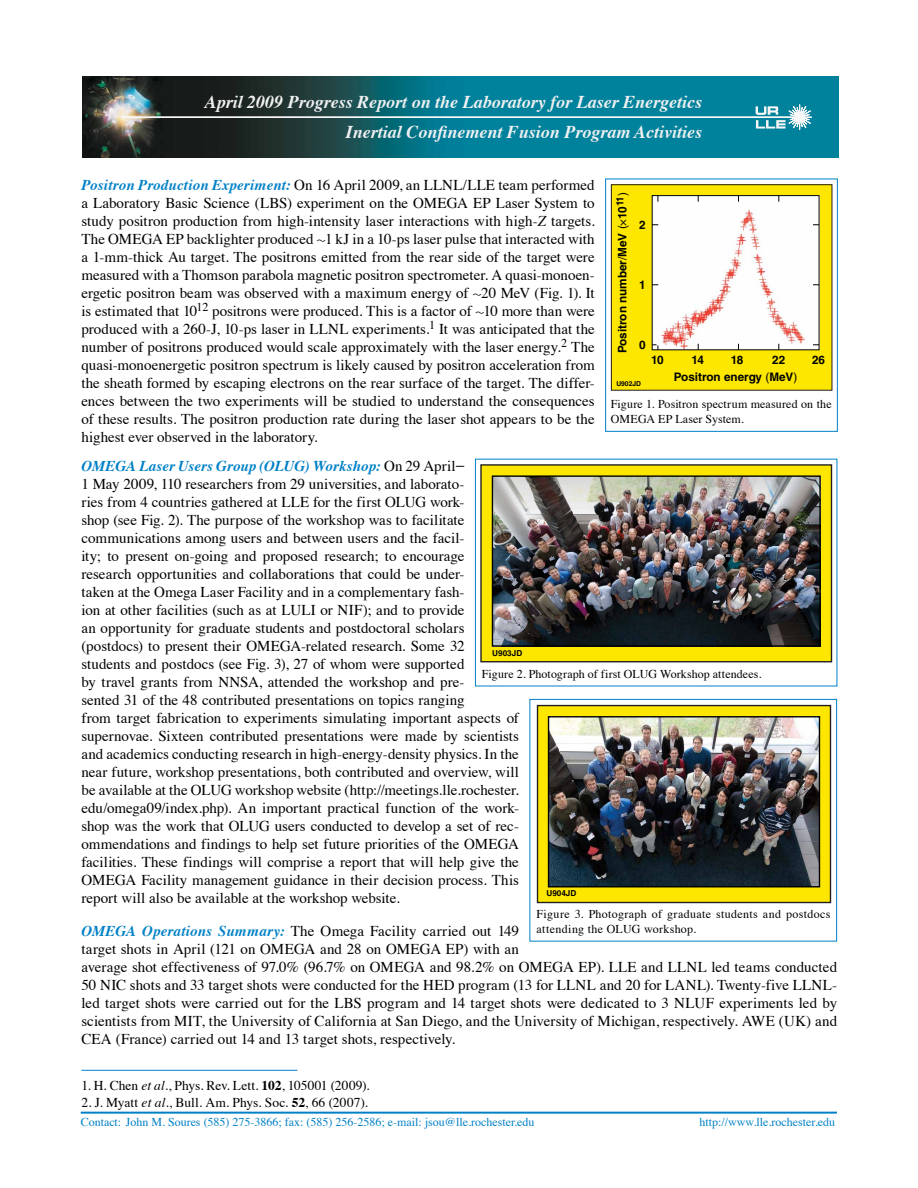
<style>
.page{position:relative;width:918px;height:1188px;background:#fff}
.page>*{position:absolute;margin:0;border:0;box-sizing:border-box;transform-origin:0 0}
.t1{font:italic 700 18px/30px "Times";color:#f0f0f1;text-align:right}
.t2{font:15px/18px "Times";color:#000}
.t3{font:13.5px "Times";color:#000}
.t4{font:12px/15px "Times";letter-spacing:.015em;color:#000}
.t5{font:12px "Times";color:#0081c6}
.t6{font:700 11.7px/17.5px "Helvetica LT Std";color:#000;text-align:center}
.t7{font:700 8.1px "Helvetica LT Std";color:#000}
.t8{font:700 6.75px "Helvetica LT Std";color:#000}
.s1{font-weight:700;font-style:italic;color:#0081c6}
.s2{font-style:italic}
.s3{font-family:"MM Relation";font-size:13.5px}
.s4{font-family:"MM Century Old"}
.s5{font-weight:400}
.s6{font-weight:700}
</style>
<div class="page">
<img style="left:82px;top:77px;width:756px;height:81px">
<svg style="left:121px;top:103px;width:692px;height:28px;background:#267380"></svg>
<hr style="left:81px;top:1112px;width:756px;height:2px;background:#0081c6">
<hr style="left:81px;top:1070px;width:216px;height:1px;background:#0081c6">
<div style="left:605px;top:179px;width:233px;height:253px;border:1px solid #0081c6"></div>
<div style="left:611px;top:185px;width:221px;height:205px;background:#fde700"></div>
<div style="left:611px;top:184px;width:221px;height:207px;border:1px solid #221f1f"></div>
<img style="left:654px;top:197px;width:164px;height:151px">
<svg style="left:652px;top:344px;width:7px;height:6px"></svg>
<div style="left:530px;top:699px;width:307px;height:243px;border:1px solid #0081c6"></div>
<div style="left:538px;top:706px;width:292px;height:197px;background:#fde700"></div>
<div style="left:537px;top:705px;width:294px;height:198px;border:1px solid #221f1f"></div>
<img style="left:550px;top:718px;width:268px;height:167px">
<div style="left:548px;top:716px;width:272px;height:171px;border:1px solid #000"></div>
<div style="left:481px;top:465px;width:350px;height:197px;background:#fde700"></div>
<div style="left:480px;top:464px;width:352px;height:198px;border:1px solid #221f1f"></div>
<img style="left:494px;top:477px;width:325px;height:168px">
<div style="left:492px;top:475px;width:329px;height:172px;border:1px solid #000"></div>
<p class="t1" style="left:205px;top:85px;width:499px">April 2009 Progress Report on the Laboratory for Laser Energetics<br>Inertial Confinement Fusion Program Activities</p>
<p class="t2" style="left:81px;top:175px;width:515px;text-align:justify"><span class="s1">Positron Production Experiment:</span> On 16 April 2009, an LLNL/LLE team performed a Laboratory Basic Science (LBS) experiment on the OMEGA EP Laser System to study positron production from high-intensity laser interactions with high-<span class="s2">Z</span> targets.<br>The OMEGA EP backlighter produced <span class="s3">+</span>1 kJ in a 10-ps laser pulse that interacted with a 1-mm-thick Au target. The positrons emitted from the rear side of the target were measured with a Thomson parabola magnetic positron spectrometer. A quasi-monoen&shy;ergetic positron beam was observed with a maximum energy of <span class="s3">+</span>20 MeV (Fig. 1). It is estimated that 10<sup>12</sup> positrons were produced. This is a factor of <span class="s3">+</span>10 more than were produced with a 260-J, 10-ps laser in LLNL experiments.<sup>1</sup> It was anticipated that the number of positrons produced would scale approximately with the laser energy.<sup>2</sup> The quasi-monoenergetic positron spectrum is likely caused by positron acceleration from the sheath formed by escaping electrons on the rear surface of the target. The differ&shy;ences between the two experiments will be studied to understand the consequences of these results. The positron production rate during the laser shot appears to be the highest ever observed in the laboratory.</p>
<p class="t2" style="left:81px;top:455px;width:439px"><span class="s1">OMEGA Laser Users Group (OLUG) Workshop:</span> On 29 April<span class="s4">-<br></span>1 May 2009, 110 researchers from 29 universities, and laborato-<br>ries from 4 countries gathered at LLE for the first OLUG work-<br>shop (see Fig. 2). The purpose of the workshop was to facilitate communications among users and between users and the facil-<br>ity; to present on-going and proposed research; to encourage<br>research opportunities and collaborations that could be under-<br>taken at the Omega Laser Facility and in a complementary fash-<br>ion at other facilities (such as at LULI or NIF); and to provide<br>an opportunity for graduate students and postdoctoral scholars (postdocs) to present their OMEGA-related research. Some 32<br>students and postdocs (see Fig. 3), 27 of whom were supported<br>by travel grants from NNSA, attended the workshop and pre-<br>sented 31 of the 48 contributed presentations on topics ranging<br>from target fabrication to experiments simulating important aspects of supernovae. Sixteen contributed presentations were made by scientists and academics conducting research in high-energy-density physics. In the near future, workshop presentations, both contributed and overview, will be available at the OLUG workshop website (http://meetings.lle.rochester. edu/omega09/index.php). An important practical function of the work&shy;shop was the work that OLUG users conducted to develop a set of rec&shy;ommendations and findings to help set future priorities of the OMEGA facilities. These findings will comprise a report that will help give the OMEGA Facility management guidance in their decision process. This report will also be available at the workshop website.</p>
<p class="t2" style="left:81px;top:921px;width:757px"><span class="s1">OMEGA Operations Summary:</span> The Omega Facility carried out 149<br>target shots in April (121 on OMEGA and 28 on OMEGA EP) with an<br>average shot effectiveness of 97.0% (96.7% on OMEGA and 98.2% on OMEGA EP). LLE and LLNL led teams conducted 50 NIC shots and 33 target shots were conducted for the HED program (13 for LLNL and 20 for LANL). Twenty-five LLNL&shy;led target shots were carried out for the LBS program and 14 target shots were dedicated to 3 NLUF experiments led by scientists from MIT, the University of California at San Diego, and the University of Michigan, respectively. AWE (UK) and CEA (France) carried out 14 and 13 target shots, respectively.</p>
<p class="t6" style="left:614px;top:353px;width:163px;rotate:-90deg">Positron number<span class="s5">/</span>MeV <span class="s5">(×</span>10<sup>11</sup><span class="s5">)</span></p>
<p class="t6" style="left:639px;top:216px;width:8px">2</p>
<p class="t6" style="left:639px;top:276px;width:8px">1</p>
<p class="t6" style="left:639px;top:336px;width:8px">0</p>
<p class="t6" style="left:772px;top:351px;width:15px">22</p>
<p class="t6" style="left:812px;top:351px;width:15px">26</p>
<p class="t4" style="left:611px;top:396px;width:222px">Figure 1. Positron spectrum measured on the<br>OMEGA EP Laser System.</p>
<p class="t6" style="left:651px;top:351px;width:14px">10</p>
<p class="t6" style="left:674px;top:351px;width:125px">18<br>Positron energy <span class="s5">(</span>MeV<span class="s5">)</span></p>
<p class="t6" style="left:691px;top:351px;width:14px">14</p>
<p class="t8" style="left:616px;top:380px;width:26px">U902JD</p>
<p class="t7" style="left:492px;top:648px;width:31px">U903JD</p>
<p class="t4" style="left:482px;top:665px;width:281px">Figure 2. Photograph of first OLUG Workshop attendees.</p>
<p class="t7" style="left:546px;top:889px;width:31px">U904JD</p>
<p class="t4" style="left:537px;top:906px;width:295px">Figure 3. Photograph of graduate students and postdocs attending the OLUG workshop.</p>
<p class="t3" style="left:81px;top:1073px;width:289px">1. H. Chen <span class="s2">et al.</span>, Phys. Rev. Lett. <span class="s6">102</span>, 105001 (2009).</p>
<p class="t3" style="left:81px;top:1090px;width:288px">2. J. Myatt <span class="s2">et al.</span>, Bull. Am. Phys. Soc. <span class="s6">52</span>, 66 (2007).</p>
<p class="t5" style="left:81px;top:1111px;width:455px">Contact: John M. Soures (585) 275-3866; fax: (585) 256-2586; e-mail: jsou@lle.rochester.edu</p>
<p class="t5" style="left:700px;top:1111px;width:137px">http://www.lle.rochester.edu</p>
</div>
